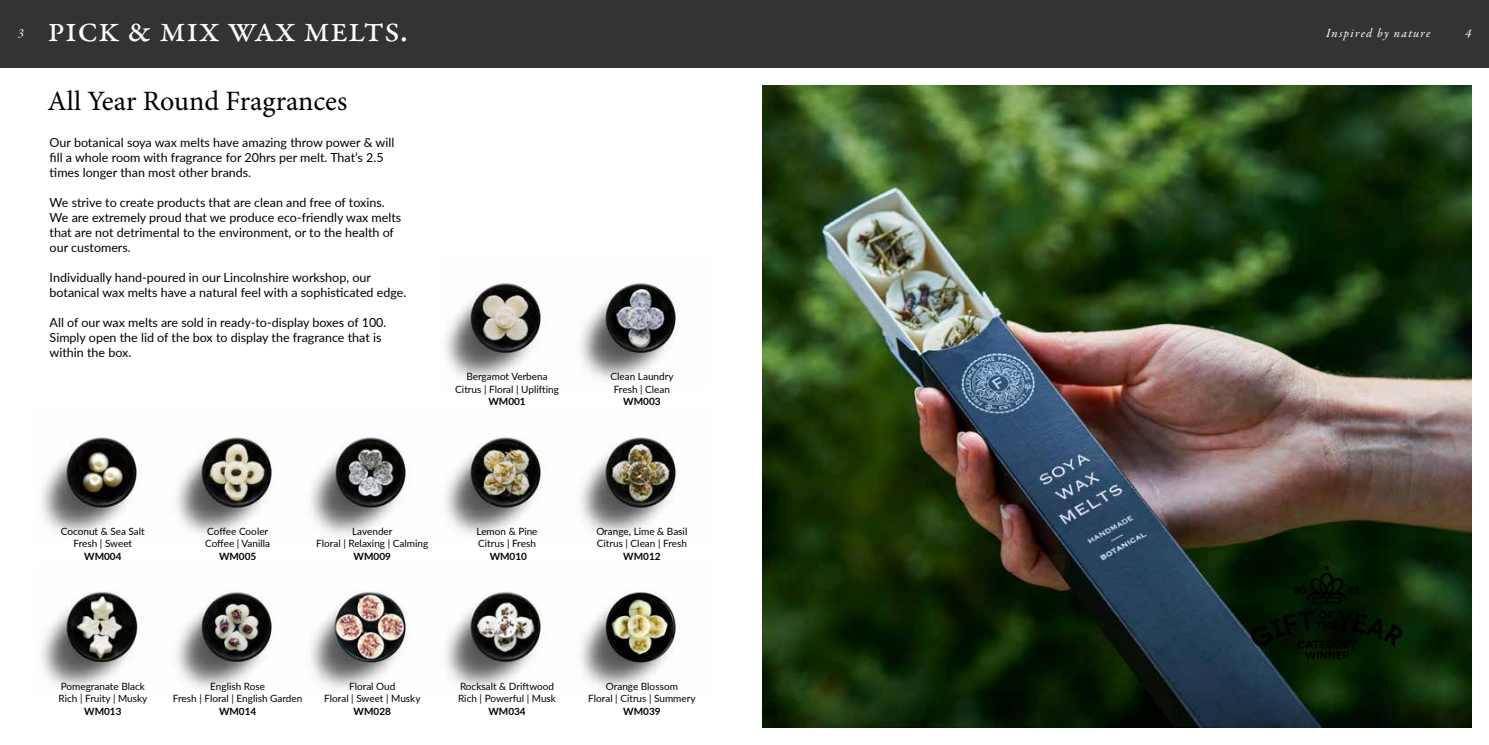
<style>
.page{position:relative;width:1489px;height:745px;background:#fff}
.page>*{position:absolute;margin:0;border:0;box-sizing:border-box;transform-origin:0 0}
.t1{font:37.5px "Garamond Premr Pro";color:#fff}
.t2{font:28px "Minion Pro";color:#000}
.t3{font:12.5px/15px "Lato";color:#000}
.t4{font:italic 12.5px "Garamond Premr Pro";letter-spacing:.095em;color:#fff}
.t5{font:10px/12.5px "Lato";color:#000;text-align:center}
.t6{font:700 10px "Lato";color:#000}
</style>
<div class="page">
<img style="left:445px;top:283px;width:231px;height:99px">
<div style="left:0;top:0;width:1488px;height:67px;background:#333332"></div>
<img style="left:41px;top:590px;width:635px;height:101px">
<img style="left:762px;top:85px;width:708px;height:641px">
<img style="left:41px;top:436px;width:635px;height:101px">
<img style="left:1240px;top:547px;width:173px;height:122px">
<p class="t4" style="left:18px;top:25px;width:8px">3</p>
<h1 class="t1" style="left:47px;top:7px;width:362px">Pick &amp; Mix Wax Melts.</h1>
<p class="t4" style="left:1326px;top:25px;width:106px">Inspired by nature</p>
<p class="t4" style="left:1464px;top:25px;width:8px">4</p>
<h2 class="t2" style="left:47px;top:82px;width:301px">All Year Round Fragrances</h2>
<p class="t3" style="left:50px;top:134px;width:346px">Our botanical soya wax melts have amazing throw power &amp; will fill a whole room with fragrance for 20hrs per melt. That’s 2.5 times longer than most other brands.</p>
<p class="t3" style="left:50px;top:194px;width:353px">We strive to create products that are clean and free of toxins.<br>We are extremely proud that we produce eco-friendly wax melts that are not detrimental to the environment, or to the health of our customers.</p>
<p class="t3" style="left:50px;top:269px;width:358px">Individually hand-poured in our Lincolnshire workshop, our botanical wax melts have a natural feel with a sophisticated edge.</p>
<p class="t3" style="left:50px;top:314px;width:338px">All of our wax melts are sold in ready-to-display boxes of 100.<br>Simply open the lid of the box to display the fragrance that is within the box.</p>
<p class="t5" style="left:455px;top:369px;width:105px">Bergamot Verbena<br>Citrus | Floral | Uplifting</p>
<p class="t6" style="left:488px;top:394px;width:39px">WM001</p>
<p class="t5" style="left:610px;top:369px;width:65px">Clean Laundry<br>Fresh | Clean</p>
<p class="t6" style="left:623px;top:394px;width:39px">WM003</p>
<p class="t5" style="left:61px;top:524px;width:86px">Coconut &amp; Sea Salt<br>Fresh | Sweet</p>
<p class="t6" style="left:84px;top:548px;width:39px">WM004</p>
<p class="t5" style="left:205px;top:524px;width:67px;text-align:left">Coffee Cooler<br>Coffee | Vanilla</p>
<p class="t6" style="left:219px;top:548px;width:39px">WM005</p>
<p class="t5" style="left:316px;top:524px;width:113px">Lavender<br>Floral | Relaxing | Calming</p>
<p class="t6" style="left:353px;top:548px;width:39px">WM009</p>
<p class="t5" style="left:476px;top:524px;width:62px;text-align:left">Lemon &amp; Pine<br>Citrus | Fresh</p>
<p class="t6" style="left:489px;top:548px;width:39px">WM010</p>
<p class="t5" style="left:596px;top:524px;width:92px;text-align:left">Orange, Lime &amp; Basil<br>Citrus | Clean | Fresh</p>
<p class="t6" style="left:623px;top:548px;width:39px">WM012</p>
<p class="t5" style="left:59px;top:679px;width:90px;text-align:left">Pomegranate Black<br>Rich | Fruity | Musky</p>
<p class="t6" style="left:84px;top:703px;width:39px">WM013</p>
<p class="t5" style="left:173px;top:679px;width:131px">English Rose<br>Fresh | Floral | English Garden</p>
<p class="t6" style="left:219px;top:703px;width:39px">WM014</p>
<p class="t5" style="left:324px;top:679px;width:98px">Floral Oud<br>Floral | Sweet | Musky</p>
<p class="t6" style="left:353px;top:703px;width:39px">WM028</p>
<p class="t5" style="left:458px;top:679px;width:99px;text-align:left">Rocksalt &amp; Driftwood<br>Rich | Powerful | Musk</p>
<p class="t6" style="left:488px;top:703px;width:39px">WM034</p>
<p class="t5" style="left:588px;top:679px;width:109px">Orange Blossom<br>Floral | Citrus | Summery</p>
<p class="t6" style="left:623px;top:703px;width:39px">WM039</p>
</div>
